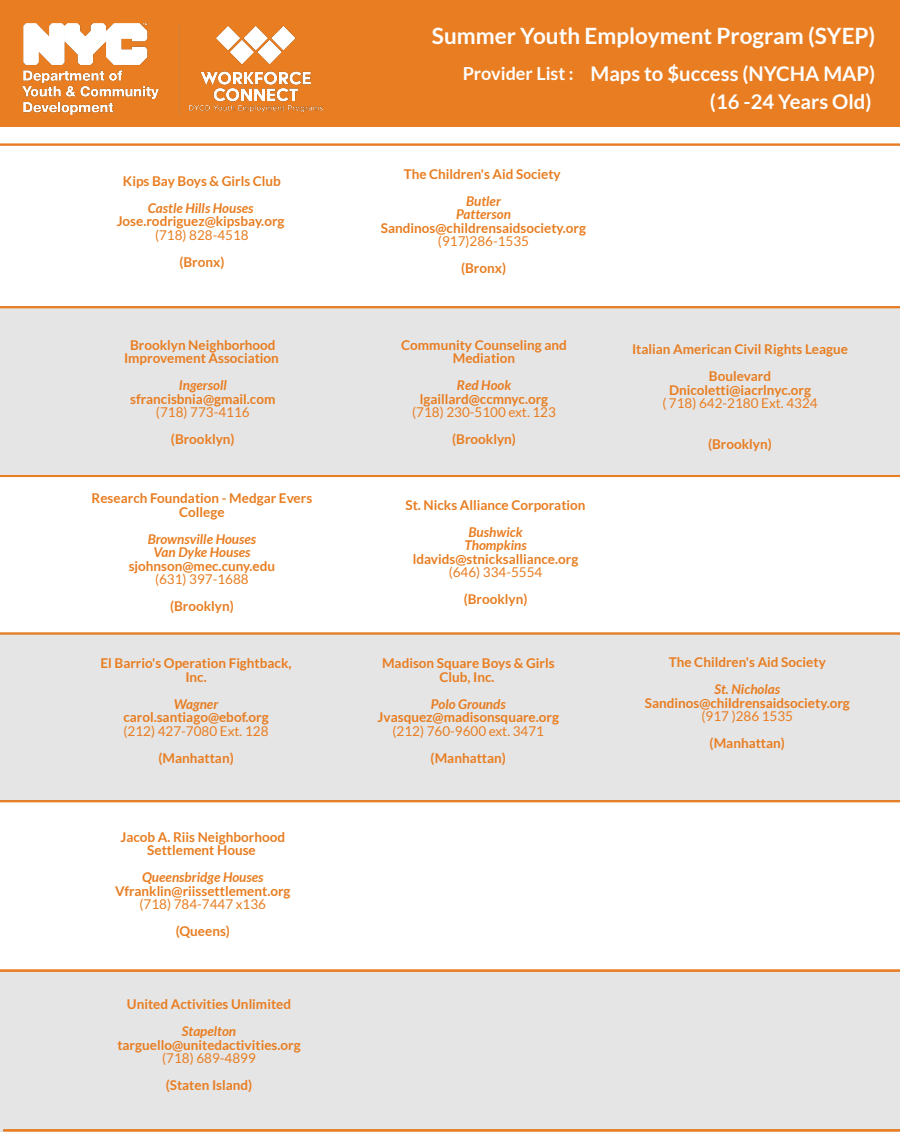
<style>
.page{position:relative;width:900px;height:1139px;background:#fff}
.page>*{position:absolute;margin:0;border:0;box-sizing:border-box;transform-origin:0 0}
.t1{font:700 22.5px "Lato";color:#fff}
.t2{font:700 20.25px/28.2px "Lato";color:#fff;text-align:right}
.t3{font:700 13.5px/13.5px "Lato";color:#e87d21;text-align:center}
.t4{font:13.5px "Lato";color:#e87d21}
.t5{font:italic 700 13.5px/13.5px "Lato";color:#e87d21;text-align:center}
.s1{font-size:18px}
</style>
<div class="page">
<div style="left:0;top:971px;width:900px;height:161px;background:#e5e5e5"></div>
<div style="left:0;top:632px;width:900px;height:169px;background:#e5e5e5"></div>
<div style="left:0;top:307px;width:900px;height:169px;background:#e5e5e5"></div>
<div style="left:0;top:0;width:900px;height:127px;background:#e87d21"></div>
<img style="left:22px;top:24px;width:301px;height:91px">
<hr style="left:0;top:143px;width:900px;height:3px;background:#e87d21">
<hr style="left:0;top:475px;width:900px;height:2px;background:#e87d21">
<hr style="left:0;top:969px;width:900px;height:3px;background:#e87d21">
<hr style="left:0;top:306px;width:900px;height:2px;background:#e87d21">
<hr style="left:0;top:632px;width:900px;height:2px;background:#e87d21">
<hr style="left:0;top:800px;width:900px;height:2px;background:#e87d21">
<hr style="left:3px;top:1129px;width:897px;height:2px;background:#e87d21">
<p class="t3" style="left:123px;top:174px;width:160px">Kips Bay Boys &amp; Girls Club</p>
<p class="t5" style="left:148px;top:201px;width:107px">Castle Hills Houses</p>
<p class="t3" style="left:117px;top:214px;width:169px">Jose.rodriguez@kipsbay.org</p>
<p class="t4" style="left:155px;top:226px;width:95px">(718) 828-4518</p>
<p class="t3" style="left:179px;top:255px;width:47px">(Bronx)</p>
<p class="t3" style="left:124px;top:338px;width:156px">Brooklyn Neighborhood<br>Improvement Association</p>
<p class="t5" style="left:179px;top:378px;width:49px">Ingersoll</p>
<p class="t3" style="left:130px;top:392px;width:147px">sfrancisbnia@gmail.com</p>
<p class="t4" style="left:156px;top:404px;width:95px">(718) 773-4116</p>
<p class="t3" style="left:171px;top:432px;width:65px">(Brooklyn)</p>
<p class="t3" style="left:92px;top:491px;width:222px">Research Foundation - Medgar Evers<br>College</p>
<p class="t5" style="left:148px;top:531px;width:110px">Brownsville Houses<br>Van Dyke Houses</p>
<p class="t3" style="left:129px;top:558px;width:148px">sjohnson@mec.cuny.edu</p>
<p class="t4" style="left:155px;top:571px;width:95px">(631) 397-1688</p>
<p class="t3" style="left:170px;top:599px;width:65px">(Brooklyn)</p>
<p class="t3" style="left:101px;top:656px;width:192px">El Barrio's Operation Fightback,<br>Inc.</p>
<p class="t5" style="left:174px;top:697px;width:46px">Wagner</p>
<p class="t3" style="left:123px;top:710px;width:147px">carol.santiago@ebof.org</p>
<p class="t4" style="left:124px;top:722px;width:146px">(212) 427-7080 Ext. 128</p>
<p class="t3" style="left:158px;top:751px;width:77px">(Manhattan)</p>
<p class="t3" style="left:121px;top:830px;width:166px">Jacob A. Riis Neighborhood<br>Settlement House</p>
<p class="t5" style="left:142px;top:870px;width:123px">Queensbridge Houses</p>
<p class="t3" style="left:115px;top:884px;width:177px">Vfranklin@riissettlement.org</p>
<p class="t4" style="left:140px;top:896px;width:128px">(718) 784-7447 x136</p>
<p class="t3" style="left:176px;top:924px;width:56px">(Queens)</p>
<p class="t3" style="left:127px;top:997px;width:166px">United Activities Unlimited</p>
<p class="t5" style="left:182px;top:1024px;width:56px">Stapelton</p>
<p class="t3" style="left:117px;top:1038px;width:185px">targuello@unitedactivities.org</p>
<p class="t4" style="left:162px;top:1050px;width:95px">(718) 689-4899</p>
<p class="t3" style="left:166px;top:1078px;width:88px">(Staten Island)</p>
<h1 class="t1" style="left:432px;top:22px;width:445px">Summer Youth Employment Program (SYEP)</h1>
<h2 class="t2" style="left:463px;top:59px;width:414px"><span class="s1">Provider List :</span> Maps to $uccess (NYCHA MAP) (16 -24 Years Old)</h2>
<p class="t3" style="left:404px;top:167px;width:159px">The Children's Aid Society</p>
<p class="t5" style="left:456px;top:194px;width:56px">Butler<br>Patterson</p>
<p class="t3" style="left:381px;top:221px;width:207px">Sandinos@childrensaidsociety.org</p>
<p class="t4" style="left:438px;top:233px;width:93px">(917)286-1535</p>
<p class="t3" style="left:461px;top:261px;width:47px">(Bronx)</p>
<p class="t3" style="left:401px;top:338px;width:167px">Community Counseling and<br>Mediation</p>
<p class="t5" style="left:457px;top:378px;width:56px">Red Hook</p>
<p class="t3" style="left:420px;top:392px;width:130px">lgaillard@ccmnyc.org</p>
<p class="t4" style="left:412px;top:404px;width:145px">(718) 230-5100 ext. 123</p>
<p class="t3" style="left:452px;top:432px;width:65px">(Brooklyn)</p>
<p class="t3" style="left:406px;top:498px;width:182px">St. Nicks Alliance Corporation</p>
<p class="t5" style="left:464px;top:525px;width:64px">Bushwick<br>Thompkins</p>
<p class="t3" style="left:413px;top:552px;width:167px">ldavids@stnicksalliance.org</p>
<p class="t4" style="left:449px;top:564px;width:95px">(646) 334-5554</p>
<p class="t3" style="left:464px;top:592px;width:65px">(Brooklyn)</p>
<p class="t3" style="left:382px;top:656px;width:174px">Madison Square Boys &amp; Girls<br>Club, Inc.</p>
<p class="t5" style="left:431px;top:697px;width:76px">Polo Grounds</p>
<p class="t3" style="left:378px;top:710px;width:183px">Jvasquez@madisonsquare.org</p>
<p class="t4" style="left:393px;top:722px;width:153px">(212) 760-9600 ext. 3471</p>
<p class="t3" style="left:431px;top:751px;width:77px">(Manhattan)</p>
<p class="t3" style="left:632px;top:336px;width:217px;line-height:27px">Italian American Civil Rights League<br>Boulevard</p>
<p class="t3" style="left:669px;top:383px;width:144px">Dnicoletti@iacrlnyc.org</p>
<p class="t4" style="left:662px;top:395px;width:157px">( 718) 642-2180 Ext. 4324</p>
<p class="t3" style="left:708px;top:437px;width:65px">(Brooklyn)</p>
<p class="t3" style="left:669px;top:655px;width:159px">The Children's Aid Society</p>
<p class="t5" style="left:714px;top:682px;width:67px">St. Nicholas</p>
<p class="t3" style="left:645px;top:696px;width:207px">Sandinos@childrensaidsociety.org</p>
<p class="t4" style="left:702px;top:708px;width:93px">(917 )286 1535</p>
<p class="t3" style="left:710px;top:736px;width:77px">(Manhattan)</p>
</div>
